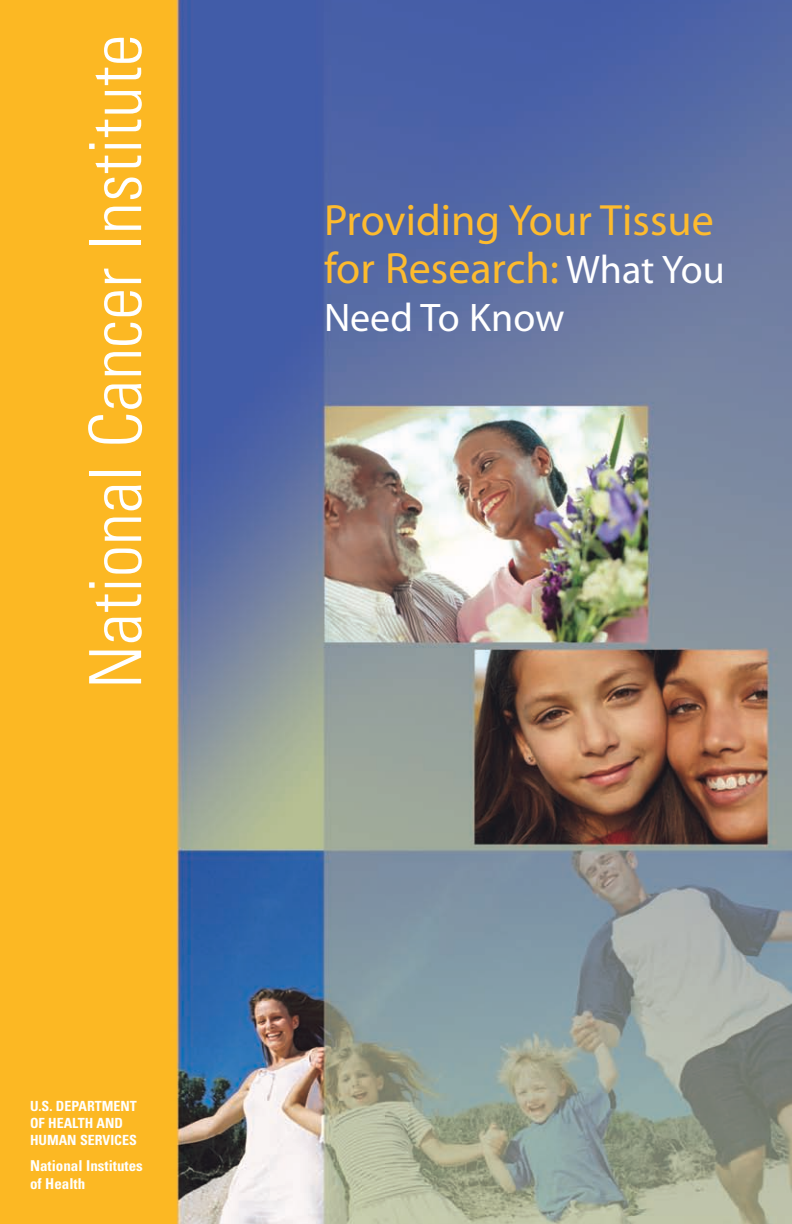
<style>
.page{position:relative;width:792px;height:1224px;background:#fff}
.page>*{position:absolute;margin:0;border:0;box-sizing:border-box;transform-origin:0 0}
.t1{font:300 condensed 72px "Univers";color:#fff}
.t2{font:44px/48px "Myriad";color:#fdbb2e}
.t3{font:40px "Myriad";color:#fff}
.t4{font:700 condensed 15px/18px "Univers";color:#fff}
.t5{font:700 condensed 14px/16.8px "Univers";color:#fff}
.s1{font-size:40px;color:#fff}
</style>
<div class="page">
<img style="left:0;top:0;width:792px;height:1224px">
<p class="t1" style="left:89px;top:689px;width:656px;rotate:-90deg">National Cancer Institute</p>
<p class="t5" style="left:30px;top:1099px;width:108px">U.S. DEPARTMENT<br>OF HEALTH AND<br>HUMAN SERVICES</p>
<p class="t4" style="left:30px;top:1158px;width:114px">National Institutes of Health</p>
<h1 class="t2" style="left:324px;top:200px;width:402px">Providing Your Tissue for Research: <span class="s1">What You</span></h1>
<h1 class="t3" style="left:324px;top:303px;width:242px">Need To Know</h1>
</div>
